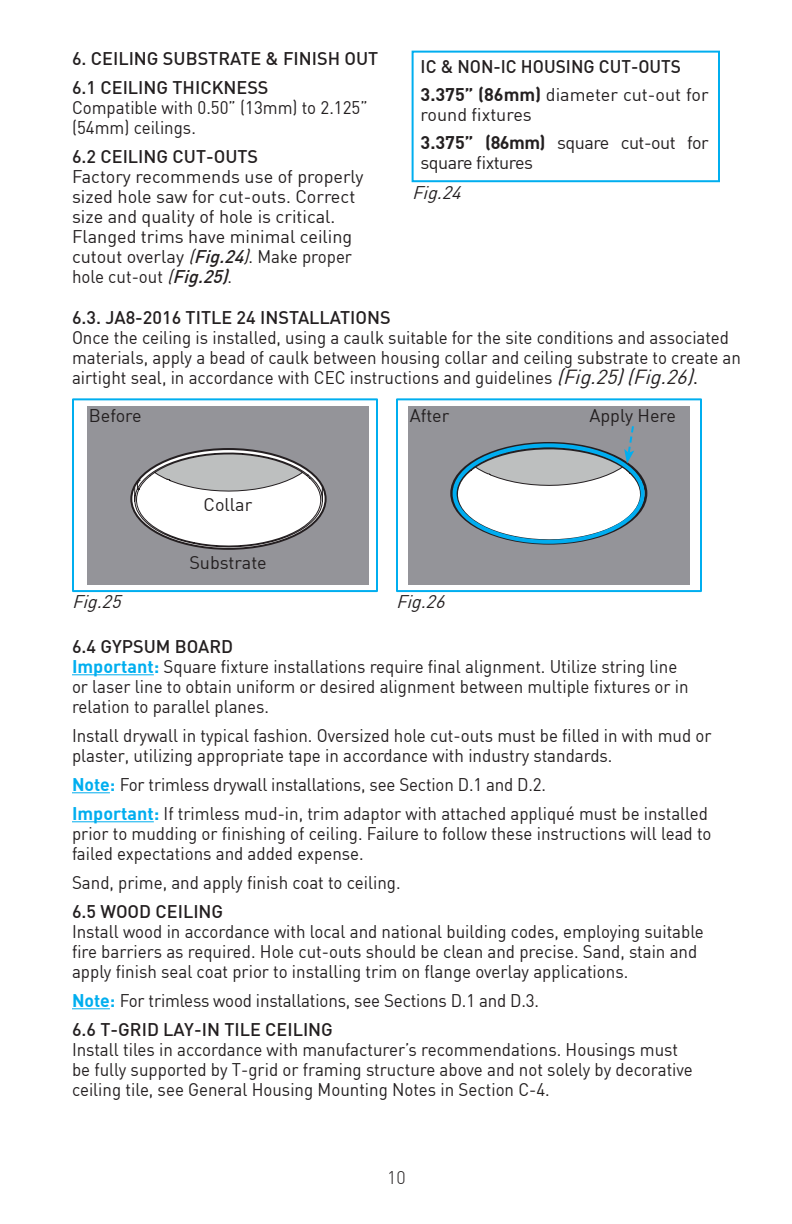
<style>
.page{position:relative;width:792px;height:1224px;background:#fff}
.page>*{position:absolute;margin:0;border:0;box-sizing:border-box;transform-origin:0 0}
.t1{font:18px/20px "DIN";color:#231f20;scale:.94 1}
.t2{font:18px/20px "DIN";color:#231f20}
.t3{font:500 18px "DIN";color:#231f20}
.t4{font:18px/20px "DIN";letter-spacing:-.03em;color:#231f20}
.t5{font:500 18px "DIN";color:#231f20;scale:.96 1}
.t6{font:italic 18px "DIN";color:#231f20}
.t7{font:300 18px "DIN";color:#231f20}
.s1{font-style:italic}
.s2{font-weight:500;font-style:italic}
.s3{font-weight:700}
.s4{font-style:italic;font-size:20px}
.s5{font-size:20px}
.s6{font-weight:700;color:#00aeef}
</style>
<div class="page">
<hr style="left:72px;top:674px;width:82px;height:1px;background:#00aeef">
<hr style="left:72px;top:792px;width:38px;height:1px;background:#00aeef">
<hr style="left:72px;top:821px;width:82px;height:1px;background:#00aeef">
<hr style="left:72px;top:1008px;width:38px;height:1px;background:#00aeef">
<div style="left:408px;top:406px;width:282px;height:179px;background:#949499"></div>
<div style="left:87px;top:406px;width:282px;height:179px;background:#949499"></div>
<svg style="left:134px;top:452px;width:190px;height:96px"></svg>
<div style="left:72px;top:398px;width:306px;height:194px;border:2px solid #00aeef"></div>
<div style="left:396px;top:398px;width:306px;height:194px;border:2px solid #00aeef"></div>
<svg style="left:454px;top:426px;width:190px;height:116px"></svg>
<div style="left:412px;top:51px;width:308px;height:131px;border:2px solid #00aeef"></div>
<p class="t3" style="left:72px;top:47px;width:308px">6. CEILING SUBSTRATE &amp; FINISH OUT</p>
<p class="t3" style="left:72px;top:76px;width:198px">6.1 CEILING THICKNESS</p>
<p class="t1" style="left:72px;top:97px;width:316px">Compatible with 0.50” (13mm) to 2.125” (54mm) ceilings.</p>
<p class="t3" style="left:72px;top:145px;width:188px">6.2 CEILING CUT-OUTS</p>
<p class="t2" style="left:72px;top:166px;width:293px">Factory recommends use of properly sized hole saw for cut-outs. Correct size and quality of hole is critical.<br>Flanged trims have minimal ceiling cutout overlay <span class="s1">(</span><span class="s2">Fig.24</span><span class="s1">)</span>. Make proper hole cut-out <span class="s1">(</span><span class="s2">Fig.25)</span>.</p>
<p class="t5" style="left:421px;top:55px;width:273px">IC &amp; NON-IC HOUSING CUT-OUTS</p>
<p class="t2" style="left:421px;top:85px;width:290px"><span class="s3">3.375” (86mm)</span> diameter cut-out for round fixtures</p>
<p class="t4" style="left:421px;top:133px;width:290px"><span class="s3">3.375” (86mm)</span> square cut-out for square fixtures</p>
<p class="t6" style="left:412px;top:182px;width:56px">Fig.24</p>
<p class="t3" style="left:72px;top:306px;width:320px">6.3. JA8-2016 TITLE 24 INSTALLATIONS</p>
<p class="t1" style="left:72px;top:327px;width:713px">Once the ceiling is installed, using a caulk suitable for the site conditions and associated materials, apply a bead of caulk between housing collar and ceiling substrate to create an airtight seal, in accordance with CEC instructions and guidelines <span class="s4">(Fig.25)(Fig.26)</span><span class="s5">.</span></p>
<p class="t2" style="left:89px;top:405px;width:54px">Before</p>
<p class="t2" style="left:410px;top:405px;width:41px">After</p>
<p class="t2" style="left:204px;top:495px;width:50px">Collar</p>
<p class="t2" style="left:189px;top:552px;width:79px">Substrate</p>
<p class="t6" style="left:72px;top:590px;width:56px">Fig.25</p>
<p class="t6" style="left:396px;top:590px;width:56px">Fig.26</p>
<p class="t2" style="left:590px;top:405px;width:88px">Apply Here</p>
<p class="t3" style="left:72px;top:635px;width:163px">6.4 GYPSUM BOARD</p>
<p class="t1" style="left:72px;top:656px;width:658px"><span class="s6">Important:</span> Square fixture installations require final alignment. Utilize string line or laser line to obtain uniform or desired alignment between multiple fixtures or in relation to parallel planes.</p>
<p class="t1" style="left:72px;top:725px;width:682px">Install drywall in typical fashion. Oversized hole cut-outs must be filled in with mud or plaster, utilizing appropriate tape in accordance with industry standards.</p>
<p class="t1" style="left:72px;top:774px;width:506px"><span class="s6">Note:</span> For trimless drywall installations, see Section D.1 and D.2.</p>
<p class="t1" style="left:72px;top:803px;width:682px"><span class="s6">Important:</span> If trimless mud-in, trim adaptor with attached appliqué must be installed prior to mudding or finishing of ceiling. Failure to follow these instructions will lead to failed expectations and added expense.</p>
<p class="t1" style="left:72px;top:872px;width:351px">Sand, prime, and apply finish coat to ceiling.</p>
<p class="t3" style="left:72px;top:900px;width:153px">6.5 WOOD CEILING</p>
<p class="t1" style="left:72px;top:921px;width:674px">Install wood in accordance with local and national building codes, employing suitable fire barriers as required. Hole cut-outs should be clean and precise. Sand, stain and apply finish seal coat prior to installing trim on flange overlay applications.</p>
<p class="t1" style="left:72px;top:990px;width:498px"><span class="s6">Note:</span> For trimless wood installations, see Sections D.1 and D.3.</p>
<p class="t3" style="left:72px;top:1018px;width:262px">6.6 T-GRID LAY-IN TILE CEILING</p>
<p class="t1" style="left:72px;top:1039px;width:662px">Install tiles in accordance with manufacturer’s recommendations. Housings must be fully supported by T-grid or framing structure above and not solely by decorative ceiling tile, see General Housing Mounting Notes in Section C-4.</p>
<p class="t7" style="left:387px;top:1167px;width:20px">10</p>
</div>
